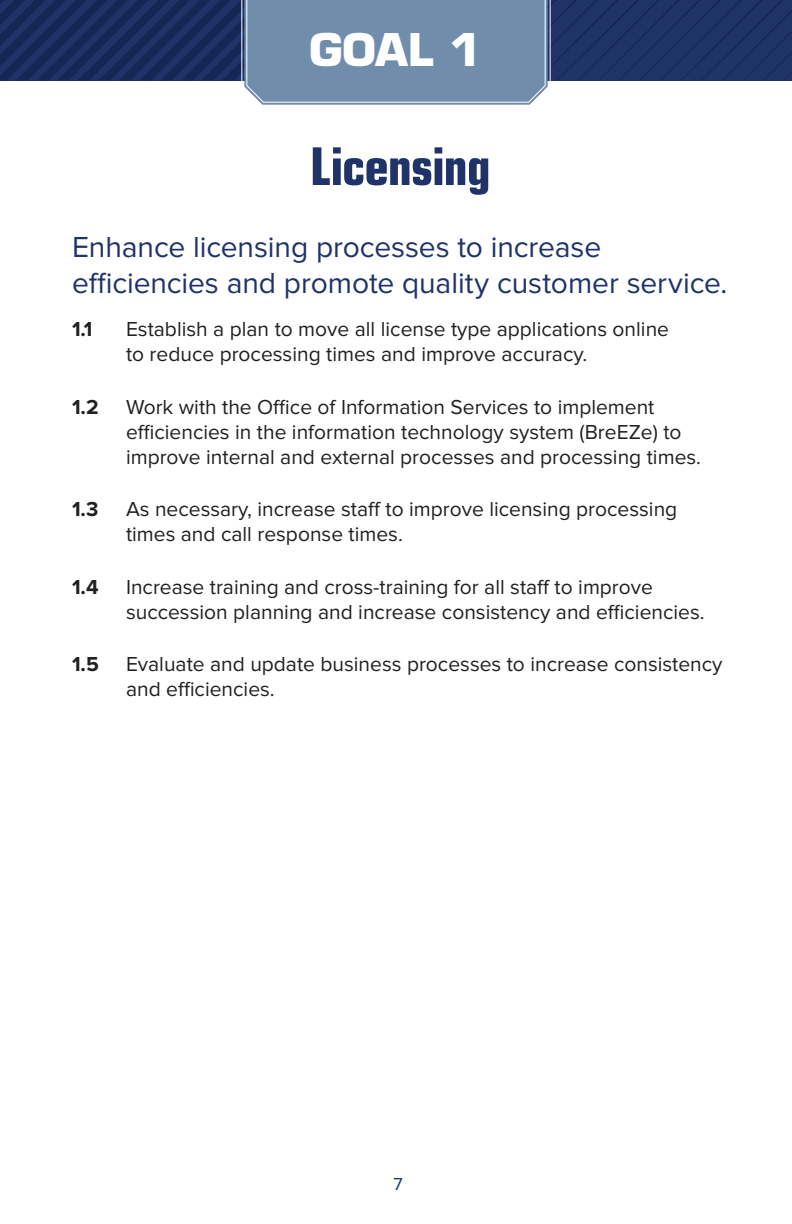
<style>
.page{position:relative;width:792px;height:1224px;background:#fff}
.page>*{position:absolute;margin:0;border:0;box-sizing:border-box;transform-origin:0 0}
.New_Head{font:700 condensed 52px "Eurostile LT Std";letter-spacing:-.02em;color:#1f3369}
.body{font:700 44px "Eurostile LT Std";color:#fff}
.intro_body{font:30px/36px "Proxima Nova";letter-spacing:-.005em;color:#1f3369}
.bullet_goals{font:21px/25.2px "Proxima Nova";color:#231f20}
.bullet_goals-2{font:700 21px "Proxima Nova";color:#231f20}
.t1{font:18px "Proxima Nova";color:#1f3369}
</style>
<div class="page">
<svg style="left:0;top:0;width:792px;height:105px;background:#5d7195"></svg>
<p class="body" style="left:309px;top:22px;width:173px">GOAL 1</p>
<p class="New_Head" style="left:310px;top:135px;width:182px">Licensing</p>
<p class="intro_body" style="left:72px;top:230px;width:657px">Enhance licensing processes to increase efficiencies and promote quality customer service.</p>
<p class="bullet_goals-2" style="left:72px;top:317px;width:22px">1.1</p>
<p class="bullet_goals" style="left:126px;top:317px;width:545px">Establish a plan to move all license type applications online to reduce processing times and improve accuracy.</p>
<p class="bullet_goals-2" style="left:72px;top:395px;width:28px">1.2</p>
<p class="bullet_goals" style="left:126px;top:395px;width:577px">Work with the Office of Information Services to implement efficiencies in the information technology system (BreEZe) to improve internal and external processes and processing times.</p>
<p class="bullet_goals-2" style="left:72px;top:497px;width:28px">1.3</p>
<p class="bullet_goals" style="left:126px;top:497px;width:553px">As necessary, increase staff to improve licensing processing times and call response times.</p>
<p class="bullet_goals-2" style="left:72px;top:575px;width:28px">1.4</p>
<p class="bullet_goals" style="left:126px;top:575px;width:580px">Increase training and cross-training for all staff to improve succession planning and increase consistency and efficiencies.</p>
<p class="bullet_goals-2" style="left:72px;top:652px;width:28px">1.5</p>
<p class="bullet_goals" style="left:126px;top:652px;width:598px">Evaluate and update business processes to increase consistency and efficiencies.</p>
<p class="t1" style="left:393px;top:1174px;width:11px">7</p>
</div>
